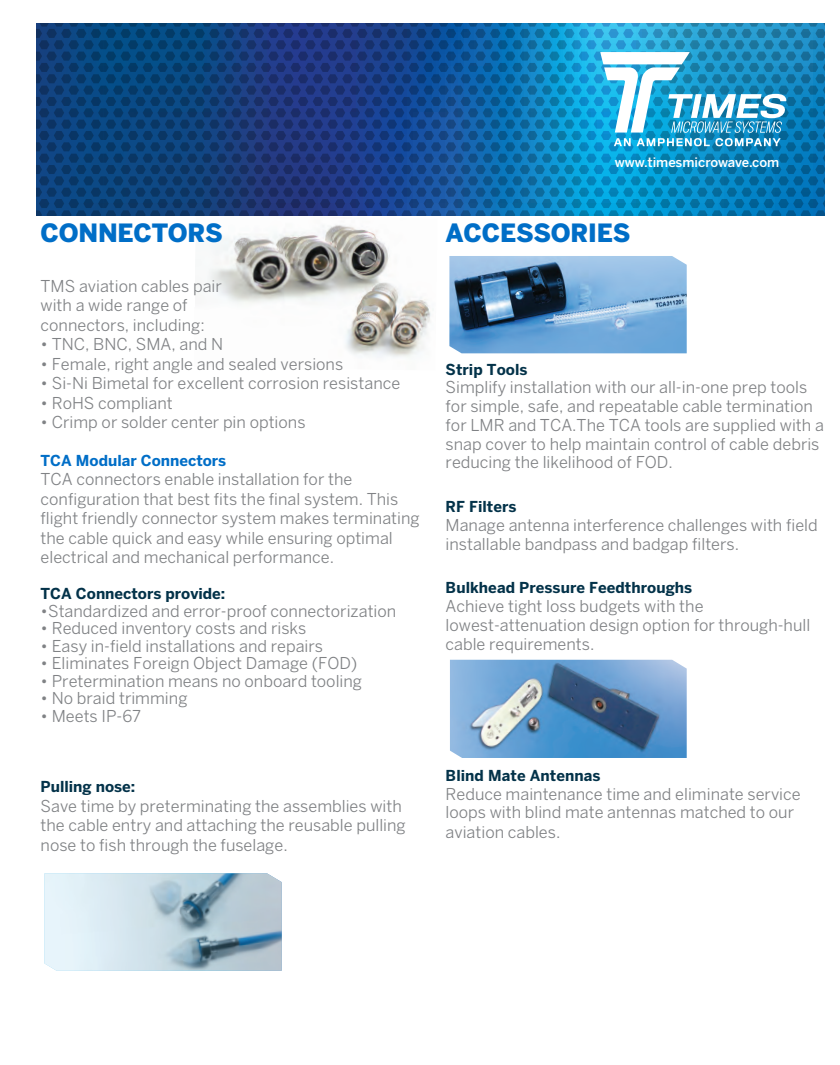
<style>
.page{position:relative;width:840px;height:1065px;background:#fff}
.page>*{position:absolute;margin:0;border:0;box-sizing:border-box;transform-origin:0 0}
.t1{font:900 25px "Benton Sans";letter-spacing:-.01em;color:#006ec7}
.t2{font:16.25px/19.5px "Benton Sans";color:#808285}
.t3{font:700 15px "Benton Sans";letter-spacing:.005em;color:#033249}
.t4{font:700 15px "Benton Sans";color:#006ec7}
.t5{font:500 13.12px "Benton Sans";color:#fff}
</style>
<div class="page">
<img style="left:194px;top:215px;width:244px;height:143px">
<img style="left:450px;top:660px;width:237px;height:98px">
<img style="left:44px;top:873px;width:238px;height:98px">
<svg style="left:103px;top:23px;width:721px;height:192px;background:#125b98"></svg>
<svg style="left:37px;top:23px;width:66px;height:192px;background:#0c3f77"></svg>
<svg style="left:600px;top:52px;width:186px;height:94px"></svg>
<img style="left:449px;top:256px;width:238px;height:97px">
<h1 class="t1" style="left:41px;top:218px;width:184px">CONNECTORS</h1>
<p class="t2" style="left:41px;top:276px;width:183px">TMS aviation cables pair with a wide range of connectors, including:</p>
<p class="t2" style="left:41px;top:334px;width:184px">• TNC, BNC, SMA, and N</p>
<p class="t2" style="left:41px;top:354px;width:304px">• Female, right angle and sealed versions</p>
<p class="t2" style="left:41px;top:373px;width:361px">• Si-Ni Bimetal for excellent corrosion resistance</p>
<p class="t2" style="left:41px;top:393px;width:134px">• RoHS compliant</p>
<p class="t2" style="left:41px;top:412px;width:266px">• Crimp or solder center pin options</p>
<p class="t4" style="left:41px;top:451px;width:187px">TCA Modular Connectors</p>
<p class="t2" style="left:41px;top:469px;width:381px">TCA connectors enable installation for the configuration that best fits the final system. This flight friendly connector system makes terminating the cable quick and easy while ensuring optimal electrical and mechanical performance.</p>
<p class="t3" style="left:41px;top:585px;width:186px">TCA Connectors provide:</p>
<p class="t2" style="left:41px;top:601px;width:357px">•Standardized and error-proof connectorization</p>
<p class="t2" style="left:41px;top:618px;width:267px">• Reduced inventory costs and risks</p>
<p class="t2" style="left:41px;top:636px;width:284px">• Easy in-field installations and repairs</p>
<p class="t2" style="left:41px;top:653px;width:318px">• Eliminates Foreign Object Damage (FOD)</p>
<p class="t2" style="left:41px;top:671px;width:323px">• Pretermination means no onboard tooling</p>
<p class="t2" style="left:41px;top:688px;width:148px">• No braid trimming</p>
<p class="t2" style="left:41px;top:706px;width:102px">• Meets IP-67</p>
<p class="t3" style="left:41px;top:778px;width:96px">Pulling nose:</p>
<p class="t2" style="left:41px;top:796px;width:367px">Save time by preterminating the assemblies with the cable entry and attaching the reusable pulling nose to fish through the fuselage.</p>
<p class="t5" style="left:615px;top:154px;width:166px">www.timesmicrowave.com</p>
<h1 class="t1" style="left:446px;top:218px;width:186px">ACCESSORIES</h1>
<p class="t3" style="left:446px;top:360px;width:83px">Strip Tools</p>
<p class="t2" style="left:446px;top:378px;width:380px;line-height:18.8px">Simplify installation with our all-in-one prep tools for simple, safe, and repeatable cable termination for LMR and TCA.The TCA tools are supplied with a snap cover to help maintain control of cable debris reducing the likelihood of FOD.</p>
<p class="t3" style="left:446px;top:498px;width:72px">RF Filters</p>
<p class="t2" style="left:446px;top:515px;width:374px;line-height:18.8px">Manage antenna interference challenges with field installable bandpass and badgap filters.</p>
<p class="t3" style="left:446px;top:579px;width:248px">Bulkhead Pressure Feedthroughs</p>
<p class="t2" style="left:446px;top:597px;width:366px;line-height:18.8px">Achieve tight loss budgets with the lowest-attenuation design option for through-hull cable requirements.</p>
<p class="t3" style="left:446px;top:766px;width:156px">Blind Mate Antennas</p>
<p class="t2" style="left:446px;top:784px;width:357px;line-height:19.1px">Reduce maintenance time and eliminate service loops with blind mate antennas matched to our aviation cables.</p>
</div>
